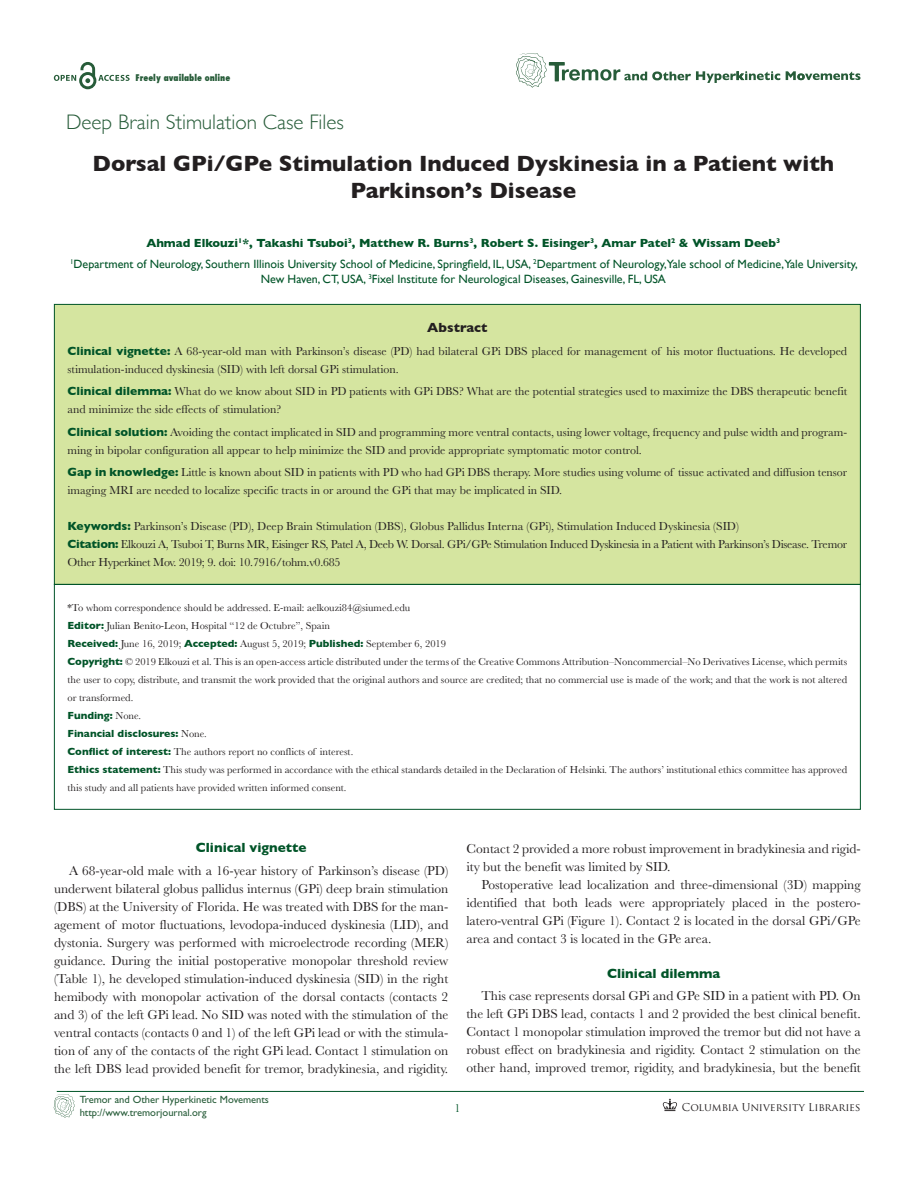
<style>
.page{position:relative;width:918px;height:1188px;background:#fff}
.page>*{position:absolute;margin:0;border:0;box-sizing:border-box;transform-origin:0 0}
.AT{font:700 22.5px/27px "Gill Sans";color:#231f20;text-align:center}
.Review{font:300 21px "Gill Sans";color:#275c39}
.TX{font:13.5px/18px "Baskerville";color:#231f20;text-align:justify}
.TXI{font:13.5px/18px "Baskerville";color:#231f20;text-align:justify}
.t1{font:700 13.5px "Gill Sans";color:#005428}
.Abs_head{font:700 13.5px "Gill Sans";color:#231f20}
.ABS{font:12px/18px "Baskerville";color:#231f20}
.Aff{font:12px/15px "Gill Sans";color:#005428;text-align:center}
.ABS-2{font:12px/18px "Baskerville";letter-spacing:-.02em;color:#231f20}
.Keywords{font:12px "Baskerville";color:#231f20}
.AU{font:700 12px "Gill Sans";color:#005428}
.t2{font:12px "Baskerville";color:#005428}
.Copyright{font:10.5px/18px "Baskerville";color:#231f20;text-align:justify}
.t3{font:10.5px/12.6px "Gill Sans";color:#275c39}
.Copyright-2{font:700 10.5px "Gill Sans";color:#005428}
.t4{font:10.5px "Trajan Pro";color:#231f20}
.t5{font:800 condensed 9px "Futura Std";color:#275c39}
.s1{font-family:"Gill Sans";font-weight:700;color:#005428}
.s2{font-family:"Baskerville";font-weight:400;color:#231f20}
</style>
<div class="page">
<hr style="left:57px;top:1091px;width:807px;height:1px;background:#005428">
<svg style="left:663px;top:1099px;width:14px;height:12px"></svg>
<svg style="left:54px;top:62px;width:76px;height:27px"></svg>
<svg style="left:786px;top:71px;width:74px;height:9px"></svg>
<svg style="left:516px;top:53px;width:264px;height:34px"></svg>
<svg style="left:54px;top:1094px;width:21px;height:24px"></svg>
<div style="left:54px;top:304px;width:806px;height:280px;background:#d5e5a0"></div>
<div style="left:54px;top:584px;width:807px;height:226px;border:1px solid #005428"></div>
<p class="t5" style="left:135px;top:72px;width:97px">Freely available online</p>
<p class="Review" style="left:66px;top:106px;width:280px">Deep Brain Stimulation Case Files</p>
<p class="AT" style="left:93px;top:150px;width:743px">Dorsal GPi/GPe Stimulation Induced Dyskinesia in a Patient with<br>Parkinson’s Disease</p>
<p class="AU" style="left:146px;top:233px;width:636px">Ahmad Elkouzi<sup>1</sup>*, Takashi Tsuboi<sup>3</sup>, Matthew R. Burns<sup>3</sup>, Robert S. Eisinger<sup>3</sup>, Amar Patel<sup>2</sup> &amp; Wissam Deeb<sup>3</sup></p>
<p class="Aff" style="left:70px;top:256px;width:789px"><sup>1</sup>Department of Neurology, Southern Illinois University School of Medicine, Springfield, IL, USA, <sup>2</sup>Department of Neurology,Yale school of Medicine,Yale University,<br>New Haven, CT, USA, <sup>3</sup>Fixel Institute for Neurological Diseases, Gainesville, FL, USA</p>
<p class="Abs_head" style="left:427px;top:317px;width:62px">Abstract</p>
<p class="ABS" style="left:68px;top:342px;width:781px"><span class="s1">Clinical vignette:</span> A 68-year-old man with Parkinson’s disease (PD) had bilateral GPi DBS placed for management of his motor fluctuations. He developed stimulation-induced dyskinesia (SID) with left dorsal GPi stimulation.</p>
<p class="ABS" style="left:68px;top:382px;width:781px"><span class="s1">Clinical dilemma:</span> What do we know about SID in PD patients with GPi DBS? What are the potential strategies used to maximize the DBS therapeutic benefit and minimize the side effects of stimulation?</p>
<p class="ABS" style="left:68px;top:423px;width:781px"><span class="s1">Clinical solution:</span> Avoiding the contact implicated in SID and programming more ventral contacts, using lower voltage, frequency and pulse width and program&shy;ming in bipolar configuration all appear to help minimize the SID and provide appropriate symptomatic motor control.</p>
<p class="ABS" style="left:68px;top:463px;width:781px"><span class="s1">Gap in knowledge:</span> Little is known about SID in patients with PD who had GPi DBS therapy. More studies using volume of tissue activated and diffusion tensor imaging MRI are needed to localize specific tracts in or around the GPi that may be implicated in SID.</p>
<p class="Keywords" style="left:68px;top:519px;width:673px"><span class="s1">Keywords:</span> Parkinson’s Disease (PD), Deep Brain Stimulation (DBS), Globus Pallidus Interna (GPi), Stimulation Induced Dyskinesia (SID)</p>
<p class="ABS-2" style="left:68px;top:535px;width:781px"><span class="s1">Citation:</span> Elkouzi A, Tsuboi T, Burns MR, Eisinger RS, Patel A, Deeb W. Dorsal. GPi/GPe Stimulation Induced Dyskinesia in a Patient with Parkinson’s Disease. Tremor<br>Other Hyperkinet Mov. 2019; 9. doi: 10.7916/tohm.v0.685</p>
<p class="Copyright" style="left:68px;top:599px;width:344px">*To whom correspondence should be addressed. E-mail: aelkouzi84@siumed.edu</p>
<p class="Copyright" style="left:68px;top:617px;width:264px"><span class="s1">Editor:</span> Julian Benito-Leon, Hospital “12 de Octubre”, Spain</p>
<p class="Copyright" style="left:68px;top:635px;width:380px"><span class="s1">Received:</span> June 16, 2019; <span class="s1">Accepted:</span> August 5, 2019; <span class="s1">Published:</span> September 6, 2019</p>
<p class="Copyright" style="left:68px;top:653px;width:781px"><span class="s1">Copyright:</span> © 2019 Elkouzi et al. This is an open-access article distributed under the terms of the Creative Commons Attribution–Noncommercial–No Derivatives License, which permits the user to copy, distribute, and transmit the work provided that the original authors and source are credited; that no commercial use is made of the work; and that the work is not altered or transformed.</p>
<p class="Copyright-2" style="left:68px;top:707px;width:75px">Funding: <span class="s2">None.</span></p>
<p class="Copyright-2" style="left:68px;top:725px;width:141px">Financial disclosures: <span class="s2">None.</span></p>
<p class="Copyright" style="left:68px;top:743px;width:287px"><span class="s1">Conflict of interest:</span> The authors report no conflicts of interest.</p>
<p class="Copyright" style="left:68px;top:761px;width:781px"><span class="s1">Ethics statement:</span> This study was performed in accordance with the ethical standards detailed in the Declaration of Helsinki. The authors’ institutional ethics committee has approved this study and all patients have provided written informed consent.</p>
<h1 class="t1" style="left:196px;top:837px;width:112px">Clinical vignette</h1>
<p class="TX" style="left:54px;top:861px;width:396px;text-indent:15px">A 68-year-old male with a 16-year history of Parkinson’s disease (PD) underwent bilateral globus pallidus internus (GPi) deep brain stimulation (DBS) at the University of Florida. He was treated with DBS for the man&shy;agement of motor fluctuations, levodopa-induced dyskinesia (LID), and dystonia. Surgery was performed with microelectrode recording (MER) guidance. During the initial postoperative monopolar threshold review (Table 1), he developed stimulation-induced dyskinesia (SID) in the right hemibody with monopolar activation of the dorsal contacts (contacts 2 and 3) of the left GPi lead. No SID was noted with the stimulation of the ventral contacts (contacts 0 and 1) of the left GPi lead or with the stimula&shy;tion of any of the contacts of the right GPi lead. Contact 1 stimulation on the left DBS lead provided benefit for tremor, bradykinesia, and rigidity.</p>
<p class="TX" style="left:466px;top:840px;width:396px">Contact 2 provided a more robust improvement in bradykinesia and rigid&shy;ity but the benefit was limited by SID.</p>
<p class="TXI" style="left:466px;top:876px;width:396px;text-indent:15px">Postoperative lead localization and three-dimensional (3D) mapping identified that both leads were appropriately placed in the postero&shy;latero-ventral GPi (Figure 1). Contact 2 is located in the dorsal GPi/GPe area and contact 3 is located in the GPe area.</p>
<h1 class="t1" style="left:607px;top:963px;width:115px">Clinical dilemma</h1>
<p class="TX" style="left:466px;top:987px;width:396px;text-indent:15px">This case represents dorsal GPi and GPe SID in a patient with PD. On the left GPi DBS lead, contacts 1 and 2 provided the best clinical benefit.<br>Contact 1 monopolar stimulation improved the tremor but did not have a robust effect on bradykinesia and rigidity. Contact 2 stimulation on the other hand, improved tremor, rigidity, and bradykinesia, but the benefit</p>
<p class="t4" style="left:682px;top:1100px;width:180px">Columbia University Libraries</p>
<p class="t3" style="left:80px;top:1093px;width:191px">Tremor and Other Hyperkinetic Movements http://www.tremorjournal.org</p>
<p class="t2" style="left:455px;top:1101px;width:7px">1</p>
</div>
